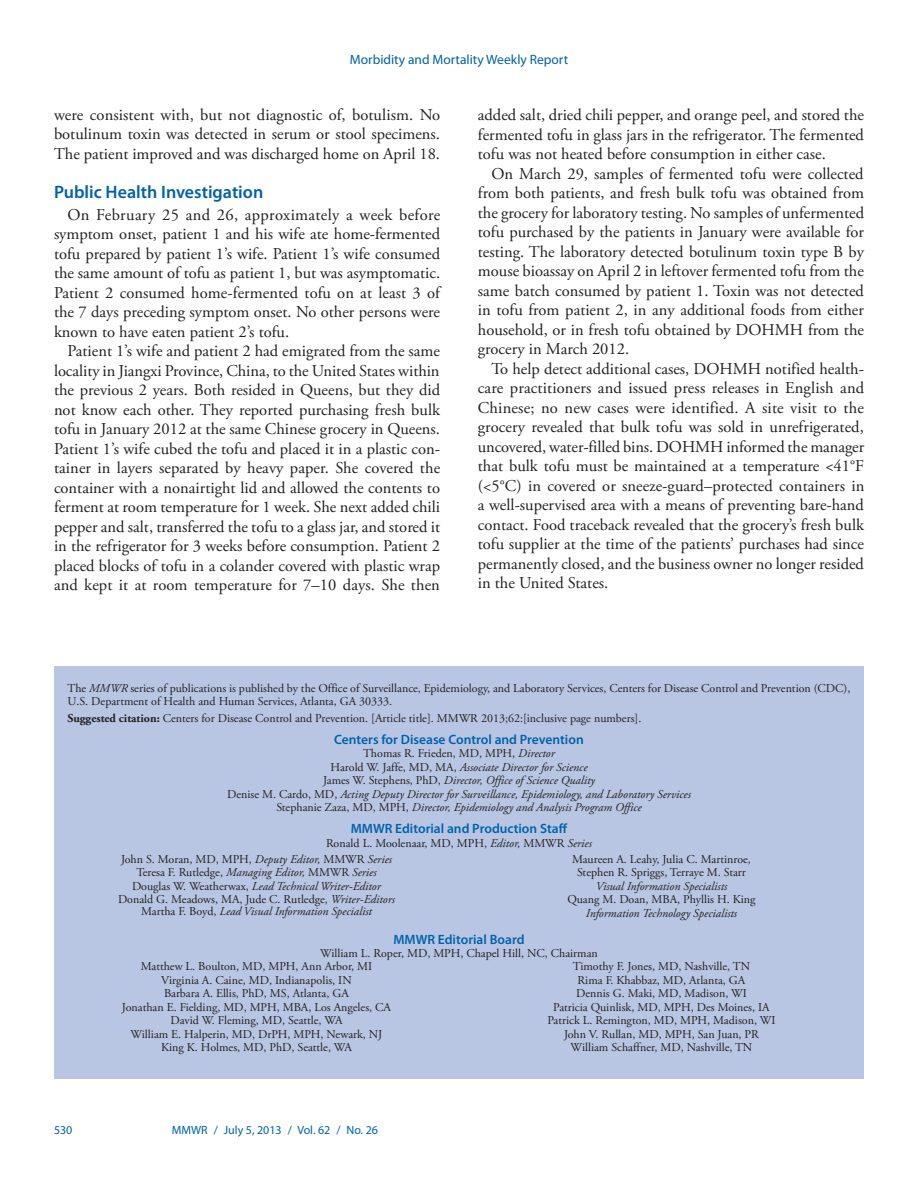
<style>
.page{position:relative;width:918px;height:1188px;background:#fff}
.page>*{position:absolute;margin:0;border:0;box-sizing:border-box;transform-origin:0 0}
.headline2{font:600 18px "Myriad Pro";color:#0161ab}
.body_copy{font:16.5px/19.5px "Adobe Garamond Pro";color:#231f20;text-align:justify}
.t1{font:600 13.5px "Myriad Pro";color:#0161ab}
.t2{font:13.5px "Myriad Pro";color:#0161ab}
.t3{font:12px/13.5px "Adobe Garamond Pro";color:#231f20;text-align:center}
.t4{font:italic 12px/13.5px "Adobe Garamond Pro";color:#231f20;text-align:center}
.footer_left{font:12px "Myriad Pro";color:#0161ab}
.s1{font-style:italic}
.s2{font-weight:700}
.s3{font-style:normal}
</style>
<div class="page">
<div style="left:54px;top:666px;width:810px;height:413px;background:#b8c6e3"></div>
<p class="t2" style="left:350px;top:51px;width:220px">Morbidity and Mortality Weekly Report</p>
<p class="body_copy" style="left:54px;top:106px;width:388px">were consistent with, but not diagnostic of, botulism. No botulinum toxin was detected in serum or stool specimens.<br>The patient improved and was discharged home on April 18.</p>
<p class="headline2" style="left:54px;top:180px;width:211px">Public Health Investigation</p>
<p class="body_copy" style="left:54px;top:205px;width:388px;text-indent:13px">On February 25 and 26, approximately a week before symptom onset, patient 1 and his wife ate home-fermented tofu prepared by patient 1’s wife. Patient 1’s wife consumed the same amount of tofu as patient 1, but was asymptomatic.<br>Patient 2 consumed home-fermented tofu on at least 3 of the 7 days preceding symptom onset. No other persons were known to have eaten patient 2’s tofu.</p>
<p class="body_copy" style="left:54px;top:342px;width:388px;text-indent:13px">Patient 1’s wife and patient 2 had emigrated from the same locality in Jiangxi Province, China, to the United States within the previous 2 years. Both resided in Queens, but they did not know each other. They reported purchasing fresh bulk tofu in January 2012 at the same Chinese grocery in Queens.<br>Patient 1’s wife cubed the tofu and placed it in a plastic con&shy;tainer in layers separated by heavy paper. She covered the container with a nonairtight lid and allowed the contents to ferment at room temperature for 1 week. She next added chili pepper and salt, transferred the tofu to a glass jar, and stored it in the refrigerator for 3 weeks before consumption. Patient 2 placed blocks of tofu in a colander covered with plastic wrap and kept it at room temperature for 7–10 days. She then</p>
<p class="body_copy" style="left:478px;top:106px;width:388px">added salt, dried chili pepper, and orange peel, and stored the fermented tofu in glass jars in the refrigerator. The fermented tofu was not heated before consumption in either case.</p>
<p class="body_copy" style="left:478px;top:164px;width:388px;text-indent:13px">On March 29, samples of fermented tofu were collected from both patients, and fresh bulk tofu was obtained from the grocery for laboratory testing. No samples of unfermented tofu purchased by the patients in January were available for testing. The laboratory detected botulinum toxin type B by mouse bioassay on April 2 in leftover fermented tofu from the same batch consumed by patient 1. Toxin was not detected in tofu from patient 2, in any additional foods from either household, or in fresh tofu obtained by DOHMH from the grocery in March 2012.</p>
<p class="body_copy" style="left:478px;top:359px;width:388px;text-indent:13px">To help detect additional cases, DOHMH notified health&shy;care practitioners and issued press releases in English and Chinese; no new cases were identified. A site visit to the grocery revealed that bulk tofu was sold in unrefrigerated, uncovered, water-filled bins. DOHMH informed the manager that bulk tofu must be maintained at a temperature &lt;41°F (&lt;5°C) in covered or sneeze-guard–protected containers in a well-supervised area with a means of preventing bare-hand contact. Food traceback revealed that the grocery’s fresh bulk tofu supplier at the time of the patients’ purchases had since permanently closed, and the business owner no longer resided in the United States.</p>
<p class="t3" style="left:68px;top:682px;width:784px;text-align:left">The <span class="s1">MMWR</span> series of publications is published by the Office of Surveillance, Epidemiology, and Laboratory Services, Centers for Disease Control and Prevention (CDC),<br>U.S. Department of Health and Human Services, Atlanta, GA 30333.</p>
<p class="t3" style="left:68px;top:712px;width:575px"><span class="s2">Suggested citation:</span> Centers for Disease Control and Prevention. [Article title]. MMWR 2013;62:[inclusive page numbers].</p>
<p class="t1" style="left:334px;top:731px;width:251px">Centers for Disease Control and Prevention</p>
<p class="t4" style="left:227px;top:747px;width:465px"><span class="s3">Thomas R. Frieden, MD, MPH,</span> Director<br><span class="s3">Harold W. Jaffe, MD, MA,</span> Associate Director for Science<br><span class="s3">James W. Stephens, PhD,</span> Director, Office of Science Quality<br><span class="s3">Denise M. Cardo, MD,</span> Acting Deputy Director for Surveillance, Epidemiology, and Laboratory Services <span class="s3">Stephanie Zaza, MD, MPH,</span> Director, Epidemiology and Analysis Program Office</p>
<p class="t1" style="left:351px;top:820px;width:218px">MMWR Editorial and Production Staff</p>
<p class="t3" style="left:121px;top:835px;width:472px;line-height:15.9px;text-align:left;text-indent:205px">Ronald L. Moolenaar, MD, MPH, <span class="s1">Editor,</span> MMWR <span class="s1">Series<br></span>John S. Moran, MD, MPH, <span class="s1">Deputy Editor,</span> MMWR <span class="s1">Series</span></p>
<p class="t3" style="left:118px;top:866px;width:278px">Teresa F. Rutledge, <span class="s1">Managing Editor,</span> MMWR <span class="s1">Series<br></span>Douglas W. Weatherwax, <span class="s1">Lead Technical Writer-Editor<br></span>Donald G. Meadows, MA, Jude C. Rutledge, <span class="s1">Writer-Editors</span></p>
<p class="t4" style="left:141px;top:905px;width:232px"><span class="s3">Martha F. Boyd,</span> Lead Visual Information Specialist</p>
<p class="t3" style="left:572px;top:852px;width:180px">Maureen A. Leahy, Julia C. Martinroe,<br>Stephen R. Spriggs, Terraye M. Starr</p>
<p class="t4" style="left:596px;top:879px;width:133px">Visual Information Specialists</p>
<p class="t3" style="left:567px;top:893px;width:190px">Quang M. Doan, MBA, Phyllis H. King</p>
<p class="t4" style="left:586px;top:906px;width:153px">Information Technology Specialists</p>
<p class="t1" style="left:393px;top:931px;width:133px">MMWR Editorial Board</p>
<p class="t3" style="left:320px;top:947px;width:279px">William L. Roper, MD, MPH, Chapel Hill, NC, Chairman</p>
<p class="t3" style="left:141px;top:960px;width:233px">Matthew L. Boulton, MD, MPH, Ann Arbor, MI</p>
<p class="t3" style="left:161px;top:974px;width:192px">Virginia A. Caine, MD, Indianapolis, IN</p>
<p class="t3" style="left:164px;top:987px;width:186px">Barbara A. Ellis, PhD, MS, Atlanta, GA</p>
<p class="t3" style="left:122px;top:1001px;width:271px">Jonathan E. Fielding, MD, MPH, MBA, Los Angeles, CA</p>
<p class="t3" style="left:170px;top:1014px;width:174px">David W. Fleming, MD, Seattle, WA</p>
<p class="t3" style="left:131px;top:1028px;width:253px">William E. Halperin, MD, DrPH, MPH, Newark, NJ</p>
<p class="t3" style="left:161px;top:1041px;width:192px">King K. Holmes, MD, PhD, Seattle, WA</p>
<p class="t3" style="left:548px;top:960px;width:229px">Timothy F. Jones, MD, Nashville, TN<br>Rima F. Khabbaz, MD, Atlanta, GA<br>Dennis G. Maki, MD, Madison, WI<br>Patricia Quinlisk, MD, MPH, Des Moines, IA Patrick L. Remington, MD, MPH, Madison, WI John V. Rullan, MD, MPH, San Juan, PR William Schaffner, MD, Nashville, TN</p>
<p class="footer_left" style="left:54px;top:1123px;width:20px">530</p>
<p class="footer_left" style="left:172px;top:1123px;width:208px">MMWR / July 5, 2013 / Vol. 62 / No. 26</p>
</div>
